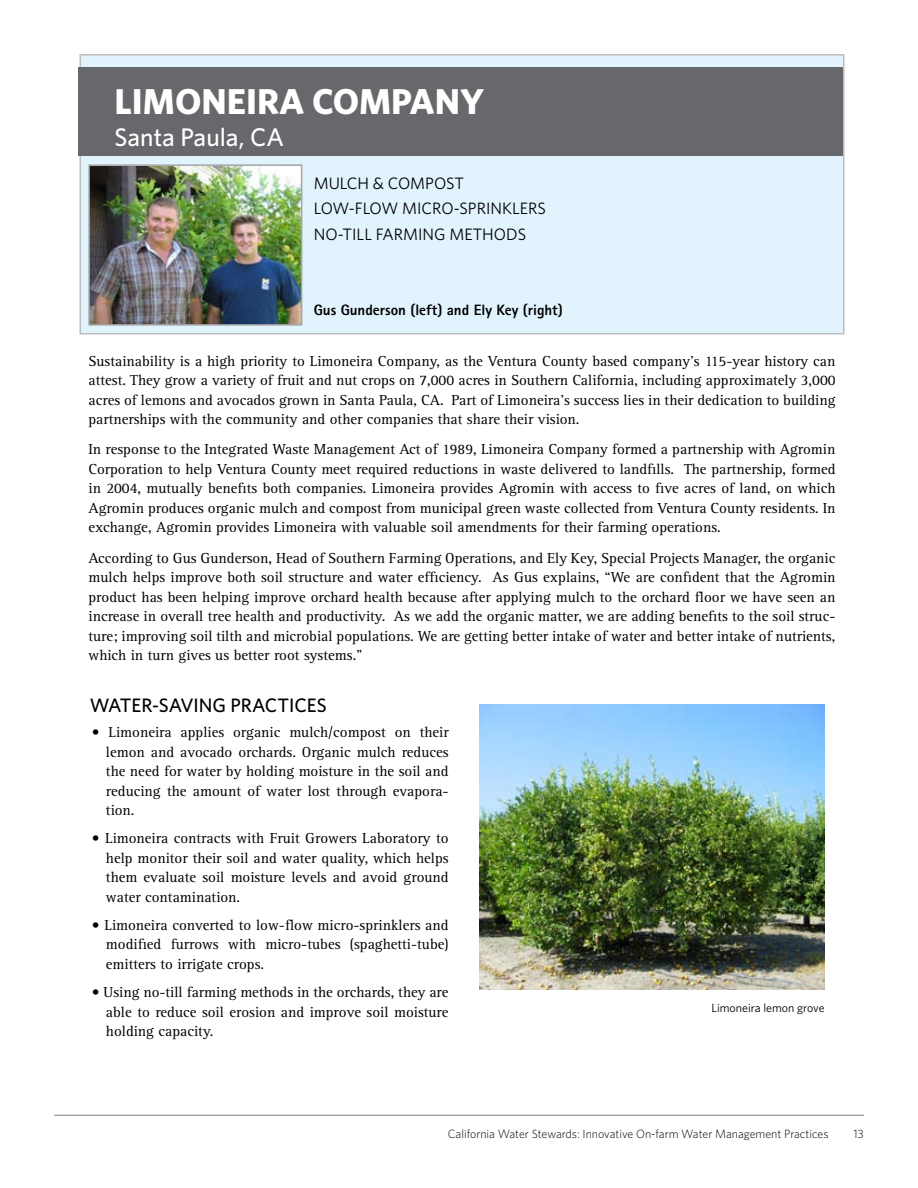
<style>
.page{position:relative;width:918px;height:1188px;background:#fff}
.page>*{position:absolute;margin:0;border:0;box-sizing:border-box;transform-origin:0 0}
.t1{font:700 36px "Whitney";color:#fff}
.t2{font:500 25.5px "Whitney";color:#fff}
.t3{font:500 19.5px "Whitney";color:#000}
.t4{font:16.5px "Whitney";color:#000}
.t5{font:15px/19.5px "Rotis Serif";color:#000;text-align:justify}
.t6{font:800 15px "Rotis Sans Serif";color:#000}
.t7{font:300 12px "Whitney";color:#000}
.t8{font:12px "Whitney";color:#000}
</style>
<div class="page">
<hr style="left:54px;top:1115px;width:810px;height:1px;background:#7e8082">
<div style="left:80px;top:55px;width:764px;height:279px;background:#e1f3fd"></div>
<div style="left:80px;top:54px;width:764px;height:280px;border:2px solid #bcbdbf"></div>
<img style="left:91px;top:167px;width:208px;height:156px">
<div style="left:88px;top:164px;width:214px;height:162px;border:2px solid #a3a5a8"></div>
<div style="left:78px;top:68px;width:765px;height:88px;background:#67686b"></div>
<img style="left:479px;top:705px;width:346px;height:285px">
<h1 class="t1" style="left:114px;top:80px;width:152px">LIMONEIRA</h1>
<h1 class="t1" style="left:312px;top:80px;width:174px">COMPANY</h1>
<h2 class="t2" style="left:114px;top:122px;width:153px">SANTA PAULA, CA</h2>
<p class="t4" style="left:314px;top:173px;width:36px">MULCH</p>
<p class="t4" style="left:373px;top:173px;width:27px">&amp; COMPOST</p>
<p class="t4" style="left:314px;top:199px;width:53px">LOW-FLOW</p>
<p class="t4" style="left:402px;top:199px;width:11px">MICRO</p>
<p class="t4" style="left:454px;top:199px;width:16px">-SPRINKL</p>
<p class="t4" style="left:520px;top:199px;width:18px">ERS</p>
<p class="t4" style="left:314px;top:224px;width:37px">NO-TILL</p>
<p class="t4" style="left:376px;top:224px;width:11px">FARMIN</p>
<p class="t4" style="left:434px;top:224px;width:50px">G METHODS</p>
<p class="t6" style="left:314px;top:300px;width:251px">Gus Gunderson (left) and Ely Key (right)</p>
<p class="t5" style="left:88px;top:351px;width:749px">Sustainability is a high priority to Limoneira Company, as the Ventura County based company’s 115-year history can attest. They grow a variety of fruit and nut crops on 7,000 acres in Southern California, including approximately 3,000 acres of lemons and avocados grown in Santa Paula, CA. Part of Limoneira’s success lies in their dedication to building partnerships with the community and other companies that share their vision.</p>
<p class="t5" style="left:88px;top:440px;width:749px">In response to the Integrated Waste Management Act of 1989, Limoneira Company formed a partnership with Agromin Corporation to help Ventura County meet required reductions in waste delivered to landfills. The partnership, formed in 2004, mutually benefits both companies. Limoneira provides Agromin with access to five acres of land, on which Agromin produces organic mulch and compost from municipal green waste collected from Ventura County residents. In exchange, Agromin provides Limoneira with valuable soil amendments for their farming operations.</p>
<p class="t5" style="left:88px;top:548px;width:749px">According to Gus Gunderson, Head of Southern Farming Operations, and Ely Key, Special Projects Manager, the organic mulch helps improve both soil structure and water efficiency. As Gus explains, “We are confident that the Agromin product has been helping improve orchard health because after applying mulch to the orchard floor we have seen an increase in overall tree health and productivity. As we add the organic matter, we are adding benefits to the soil struc&shy;ture; improving soil tilth and microbial populations. We are getting better intake of water and better intake of nutrients, which in turn gives us better root systems.”</p>
<h3 class="t3" style="left:90px;top:694px;width:238px">WATER-SAVING PRACTICES</h3>
<p class="t5" style="left:106px;top:723px;width:344px;text-indent:-14px">• Limoneira applies organic mulch/compost on their lemon and avocado orchards. Organic mulch reduces the need for water by holding moisture in the soil and reducing the amount of water lost through evapora&shy;tion.</p>
<p class="t5" style="left:106px;top:829px;width:344px;text-indent:-14px">• Limoneira contracts with Fruit Growers Laboratory to help monitor their soil and water quality, which helps them evaluate soil moisture levels and avoid ground water contamination.</p>
<p class="t5" style="left:106px;top:916px;width:344px;text-indent:-14px">• Limoneira converted to low-flow micro-sprinklers and modified furrows with micro-tubes (spaghetti-tube) emitters to irrigate crops.</p>
<p class="t5" style="left:106px;top:983px;width:344px;text-indent:-14px">• Using no-till farming methods in the orchards, they are able to reduce soil erosion and improve soil moisture holding capacity.</p>
<p class="t8" style="left:711px;top:1001px;width:115px">LIMONEIRA LEMON GROVE</p>
<p class="t7" style="left:448px;top:1126px;width:382px">California Water Stewards: Innovative On-farm Water Management Practices</p>
<p class="t7" style="left:853px;top:1126px;width:6px">13</p>
</div>
